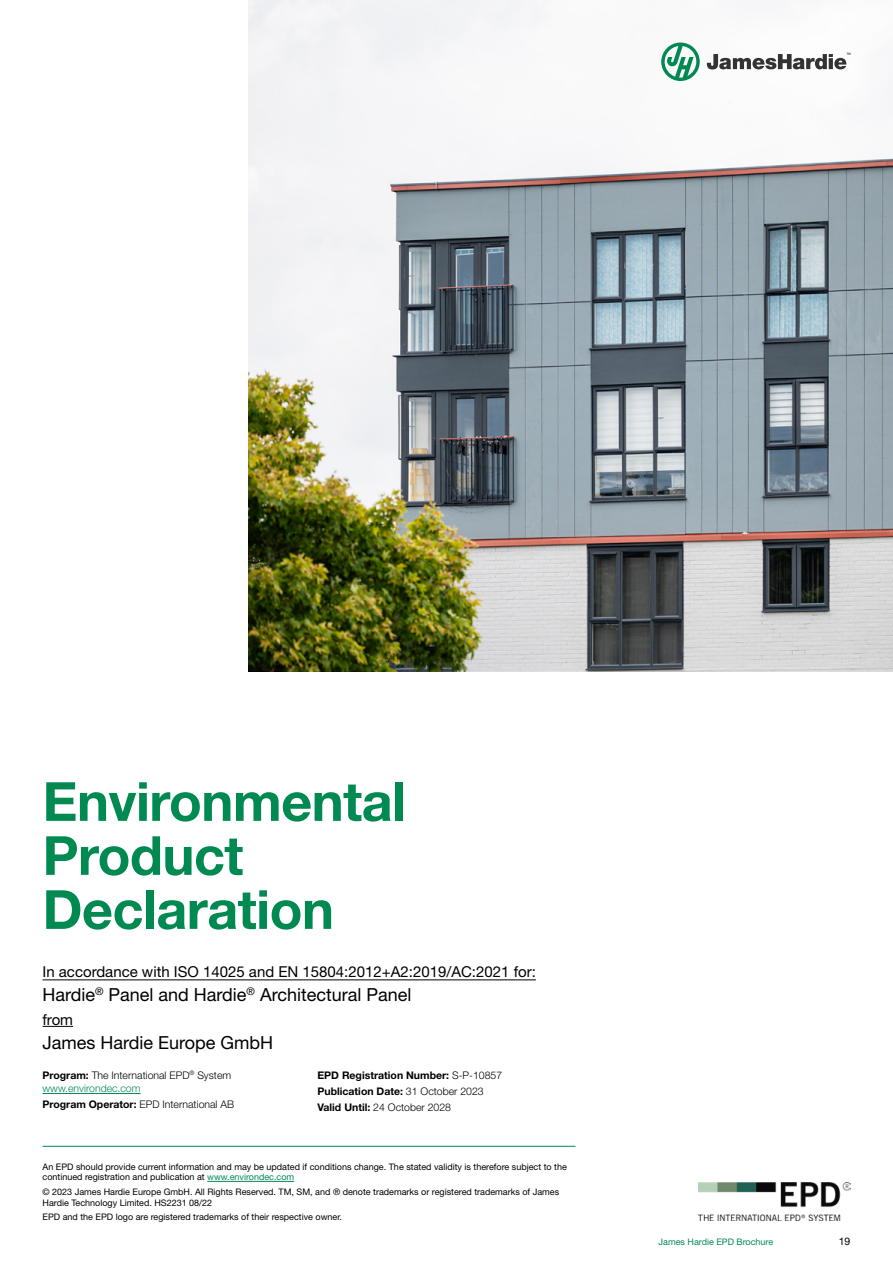
<style>
.page{position:relative;width:893px;height:1263px;background:#fff}
.page>*{position:absolute;margin:0;border:0;box-sizing:border-box;transform-origin:0 0}
.t1{font:700 54px/54px "Helvetica Neue LT Std";letter-spacing:-.01em;color:#008a52}
.t2{font:18px "Helvetica Neue LT Std";color:#000}
.t3{font:15px "Helvetica Neue LT Std";color:#000}
.t4{font:300 10.5px/13.5px "Helvetica Neue LT Std";color:#000}
.t5{font:700 10.5px/15.9px "Helvetica Neue LT Std";color:#000}
.t6{font:10.5px "Helvetica Neue LT Std";color:#000}
.t7{font:9px/10.5px "Helvetica Neue LT Std";color:#000}
.t8{font:9px "Helvetica Neue LT Std";color:#008a52}
.s1{font-weight:700}
.s2{color:#008a52}
.s3{font-weight:300}
</style>
<div class="page">
<img style="left:249px;top:0;width:644px;height:672px">
<svg style="left:661px;top:43px;width:39px;height:38px"></svg>
<svg style="left:707px;top:53px;width:143px;height:16px"></svg>
<img style="left:699px;top:1182px;width:151px;height:38px">
<hr style="left:43px;top:980px;width:493px;height:1px;background:#000">
<hr style="left:43px;top:1026px;width:30px;height:1px;background:#000">
<hr style="left:43px;top:1093px;width:98px;height:1px;background:#008a52">
<hr style="left:207px;top:1181px;width:87px;height:1px;background:#008a52">
<hr style="left:43px;top:1146px;width:532px;height:1px;background:#008a52">
<h1 class="t1" style="left:43px;top:773px;width:365px">Environmental<br>Product<br>Declaration</h1>
<h3 class="t3" style="left:43px;top:962px;width:495px">In accordance with ISO 14025 and EN 15804:2012+A2:2019/AC:2021 for:</h3>
<h2 class="t2" style="left:43px;top:984px;width:370px">Hardie<sup>®</sup> Panel and Hardie<sup>®</sup> Architectural Panel</h2>
<h3 class="t3" style="left:43px;top:1010px;width:32px">from</h3>
<h2 class="t2" style="left:43px;top:1032px;width:232px">James Hardie Europe GmbH</h2>
<p class="t4" style="left:43px;top:1068px;width:190px"><span class="s1">Program:</span> The International EPD<sup>®</sup> System <span class="s2">www.environdec.com</span></p>
<p class="t4" style="left:43px;top:1097px;width:193px"><span class="s1">Program Operator:</span> EPD International AB</p>
<p class="t5" style="left:317px;top:1067px;width:186px">EPD Registration Number: <span class="s3">S-P-10857<br></span>Publication Date: <span class="s3">31 October 2023<br></span>Valid Until: <span class="s3">24 October 2028</span></p>
<p class="t7" style="left:43px;top:1161px;width:526px">An EPD should provide current information and may be updated if conditions change. The stated validity is therefore subject to the continued registration and publication at <span class="s2">www.environdec.com</span></p>
<p class="t7" style="left:43px;top:1186px;width:518px">© 2023 James Hardie Europe GmbH. All Rights Reserved. TM, SM, and ® denote trademarks or registered trademarks of James<br>Hardie Technology Limited. HS2231 08/22</p>
<p class="t7" style="left:43px;top:1212px;width:301px">EPD and the EPD logo are registered trademarks of their respective owner.</p>
<p class="t8" style="left:658px;top:1237px;width:116px">James Hardie EPD Brochure</p>
<p class="t6" style="left:839px;top:1235px;width:13px">19</p>
</div>
